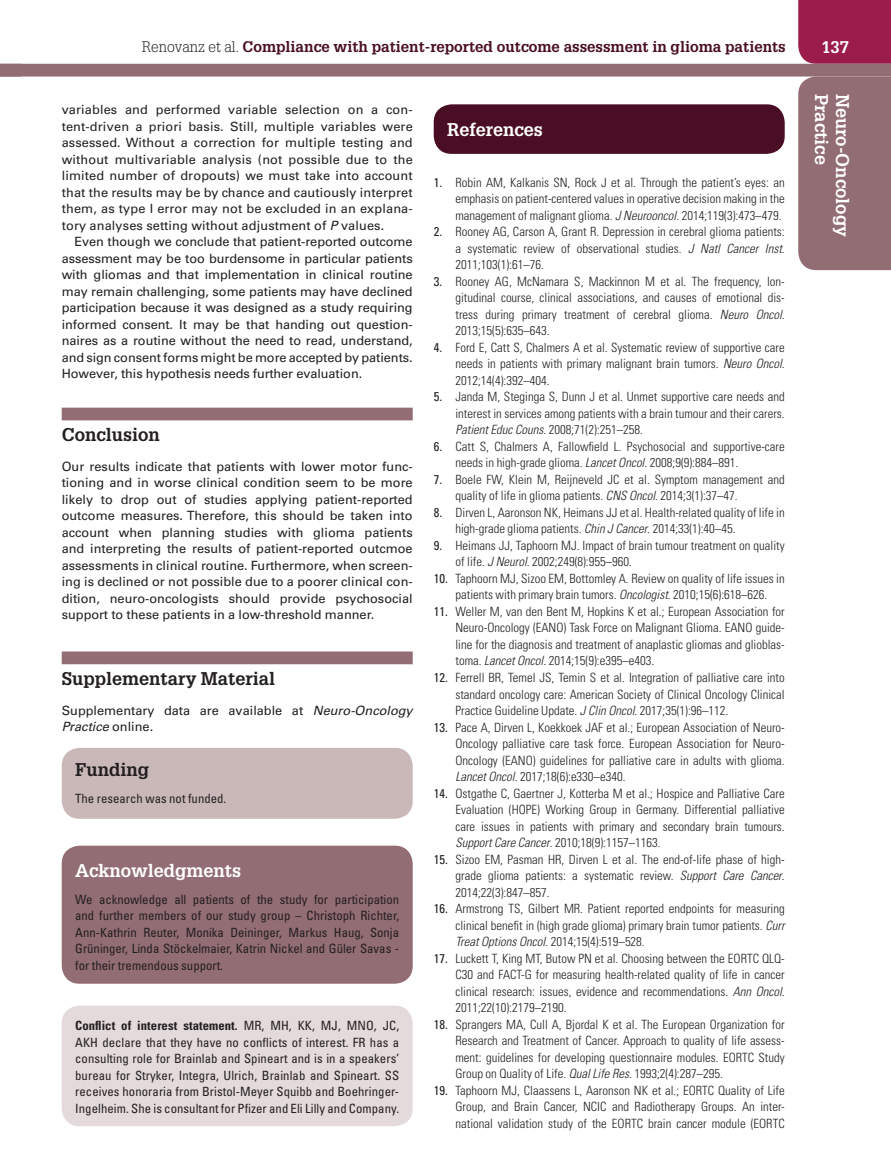
<style>
.page{position:relative;width:891px;height:1175px;background:#fff}
.page>*{position:absolute;margin:0;border:0;box-sizing:border-box;transform-origin:0 0}
.t1{font:700 18px "Glypha LT Std";color:#fff}
.t2{font:700 18px "Glypha LT Std";color:#231f20}
.t3{font:700 16.5px "Glypha LT Std";color:#fff}
.t4{font:700 15px "Glypha LT Std";color:#490e24}
.t5{font:300 condensed 12.75px/16.5px "Univers LT Std";color:#231f20;text-align:justify}
.t6{font:12.75px/16.5px "Univers LT Std";color:#231f20;text-align:justify}
.t7{font:condensed 12.75px/16.5px "Univers LT Std";color:#231f20;text-align:justify}
.s1{font-weight:300;color:#231f20}
.s2{font-style:italic}
.s3{font-weight:400}
.s4{font-weight:700}
</style>
<div class="page">
<div style="left:798px;top:0;width:93px;height:64px;background:#9b1c4b"></div>
<div style="left:0;top:64px;width:891px;height:12px;background:#926d73"></div>
<div style="left:798px;top:76px;width:93px;height:194px;background:#926d73"></div>
<div style="left:62px;top:748px;width:351px;height:70px;background:#cab8b9;border-radius:18px"></div>
<div style="left:62px;top:845px;width:351px;height:138px;background:#926d73;border-radius:18px"></div>
<div style="left:62px;top:407px;width:351px;height:13px;background:#926d73"></div>
<div style="left:62px;top:651px;width:351px;height:13px;background:#926d73"></div>
<div style="left:62px;top:1005px;width:351px;height:121px;background:#e4dadb;border-radius:18px"></div>
<div style="left:434px;top:104px;width:351px;height:50px;background:#490e24;border-radius:18px"></div>
<p class="t4" style="left:142px;top:37px;width:645px"><span class="s1">Renovanz et al.</span> Compliance with patient-reported outcome assessment in glioma patients</p>
<p class="t3" style="left:821px;top:37px;width:29px">137</p>
<h1 class="t1" style="left:833px;top:94px;width:85px;rotate:90deg">Oncology</h1>
<h1 class="t1" style="left:833px;top:94px;width:73px;rotate:90deg">Practice</h1>
<h1 class="t1" style="left:854px;top:94px;width:145px;rotate:90deg">Neuro-Oncology</h1>
<p class="t6" style="left:62px;top:102px;width:353px">variables and performed variable selection on a con&shy;tent-driven a priori basis. Still, multiple variables were assessed. Without a correction for multiple testing and without multivariable analysis (not possible due to the limited number of dropouts) we must take into account that the results may be by chance and cautiously interpret them, as type I error may not be excluded in an explana&shy;tory analyses setting without adjustment of <span class="s2">P</span> values.</p>
<p class="t6" style="left:62px;top:234px;width:353px;text-indent:13px">Even though we conclude that patient-reported outcome assessment may be too burdensome in particular patients with gliomas and that implementation in clinical routine may remain challenging, some patients may have declined participation because it was designed as a study requiring informed consent. It may be that handing out question&shy;naires as a routine without the need to read, understand, and sign consent forms might be more accepted by patients.<br>However, this hypothesis needs further evaluation.</p>
<h1 class="t1" style="left:447px;top:118px;width:97px">References</h1>
<p class="t5" style="left:455px;top:174px;width:331px;text-indent:-22px"><span class="s3">1.</span> Robin AM, Kalkanis SN, Rock J et al. Through the patient’s eyes: an emphasis on patient-centered values in operative decision making in the management of malignant glioma. <span class="s2">J Neurooncol</span>. 2014;119(3):473–479.</p>
<p class="t5" style="left:455px;top:224px;width:331px;text-indent:-22px"><span class="s3">2.</span> Rooney AG, Carson A, Grant R. Depression in cerebral glioma patients: a systematic review of observational studies. <span class="s2">J Natl Cancer Inst</span>.<br>2011;103(1):61–76.</p>
<p class="t5" style="left:455px;top:273px;width:331px;text-indent:-22px"><span class="s3">3.</span> Rooney AG, McNamara S, Mackinnon M et al. The frequency, lon&shy;gitudinal course, clinical associations, and causes of emotional dis&shy;tress during primary treatment of cerebral glioma. <span class="s2">Neuro Oncol</span>.<br>2013;15(5):635–643.</p>
<p class="t5" style="left:455px;top:339px;width:331px;text-indent:-22px"><span class="s3">4.</span> Ford E, Catt S, Chalmers A et al. Systematic review of supportive care needs in patients with primary malignant brain tumors. <span class="s2">Neuro Oncol</span>.<br>2012;14(4):392–404.</p>
<p class="t5" style="left:455px;top:388px;width:331px;text-indent:-22px"><span class="s3">5.</span> Janda M, Steginga S, Dunn J et al. Unmet supportive care needs and interest in services among patients with a brain tumour and their carers.<br><span class="s2">Patient Educ Couns</span>. 2008;71(2):251–258.</p>
<p class="t5" style="left:455px;top:438px;width:331px;text-indent:-22px"><span class="s3">6.</span> Catt S, Chalmers A, Fallowfield L. Psychosocial and supportive-care needs in high-grade glioma. <span class="s2">Lancet Oncol</span>. 2008;9(9):884–891.</p>
<p class="t5" style="left:455px;top:471px;width:331px;text-indent:-22px"><span class="s3">7.</span> Boele FW, Klein M, Reijneveld JC et al. Symptom management and quality of life in glioma patients. <span class="s2">CNS Oncol</span>. 2014;3(1):37–47.</p>
<p class="t5" style="left:455px;top:504px;width:331px;text-indent:-22px"><span class="s3">8.</span> Dirven L, Aaronson NK, Heimans JJ et al. Health-related quality of life in high-grade glioma patients. <span class="s2">Chin J Cancer</span>. 2014;33(1):40–45.</p>
<p class="t5" style="left:455px;top:537px;width:331px;text-indent:-22px"><span class="s3">9.</span> Heimans JJ, Taphoorn MJ. Impact of brain tumour treatment on quality of life. <span class="s2">J Neurol</span>. 2002;249(8):955–960.</p>
<p class="t5" style="left:434px;top:570px;width:353px;text-align:center"><span class="s3">10.</span> Taphoorn MJ, Sizoo EM, Bottomley A. Review on quality of life issues in patients with primary brain tumors. <span class="s2">Oncologist</span>. 2010;15(6):618–626.</p>
<p class="t5" style="left:455px;top:603px;width:331px;text-indent:-22px"><span class="s3">11.</span> Weller M, van den Bent M, Hopkins K et al.; European Association for Neuro-Oncology (EANO) Task Force on Malignant Glioma. EANO guide&shy;line for the diagnosis and treatment of anaplastic gliomas and glioblas&shy;toma. <span class="s2">Lancet Oncol</span>. 2014;15(9):e395–e403.</p>
<p class="t5" style="left:455px;top:669px;width:331px;text-indent:-22px"><span class="s3">12.</span> Ferrell BR, Temel JS, Temin S et al. Integration of palliative care into standard oncology care: American Society of Clinical Oncology Clinical Practice Guideline Update. <span class="s2">J Clin Oncol</span>. 2017;35(1):96–112.</p>
<p class="t5" style="left:455px;top:718px;width:331px;text-indent:-22px"><span class="s3">13.</span> Pace A, Dirven L, Koekkoek JAF et al.; European Association of Neuro-Oncology palliative care task force. European Association for Neuro-Oncology (EANO) guidelines for palliative care in adults with glioma.<br><span class="s2">Lancet Oncol</span>. 2017;18(6):e330–e340.</p>
<p class="t5" style="left:455px;top:784px;width:331px;text-indent:-22px"><span class="s3">14.</span> Ostgathe C, Gaertner J, Kotterba M et al.; Hospice and Palliative Care Evaluation (HOPE) Working Group in Germany. Differential palliative care issues in patients with primary and secondary brain tumours.<br><span class="s2">Support Care Cancer</span>. 2010;18(9):1157–1163.</p>
<p class="t5" style="left:455px;top:850px;width:331px;text-indent:-22px"><span class="s3">15.</span> Sizoo EM, Pasman HR, Dirven L et al. The end-of-life phase of high&shy;grade glioma patients: a systematic review. <span class="s2">Support Care Cancer</span>.<br>2014;22(3):847–857.</p>
<p class="t5" style="left:455px;top:900px;width:331px;text-indent:-22px"><span class="s3">16.</span> Armstrong TS, Gilbert MR. Patient reported endpoints for measuring clinical benefit in (high grade glioma) primary brain tumor patients. <span class="s2">Curr Treat Options Oncol</span>. 2014;15(4):519–528.</p>
<p class="t5" style="left:455px;top:949px;width:331px;text-indent:-22px"><span class="s3">17.</span> Luckett T, King MT, Butow PN et al. Choosing between the EORTC QLQ-C30 and FACT-G for measuring health-related quality of life in cancer clinical research: issues, evidence and recommendations. <span class="s2">Ann Oncol</span>.<br>2011;22(10):2179–2190.</p>
<p class="t5" style="left:455px;top:1015px;width:331px;text-indent:-22px"><span class="s3">18.</span> Sprangers MA, Cull A, Bjordal K et al. The European Organization for Research and Treatment of Cancer. Approach to quality of life assess&shy;ment: guidelines for developing questionnaire modules. EORTC Study Group on Quality of Life. <span class="s2">Qual Life Res</span>. 1993;2(4):287–295.</p>
<p class="t5" style="left:455px;top:1081px;width:331px;text-indent:-22px"><span class="s3">19.</span> Taphoorn MJ, Claassens L, Aaronson NK et al.; EORTC Quality of Life Group, and Brain Cancer, NCIC and Radiotherapy Groups. An inter&shy;national validation study of the EORTC brain cancer module (EORTC</p>
<h1 class="t2" style="left:62px;top:424px;width:100px">Conclusion</h1>
<p class="t6" style="left:62px;top:458px;width:353px">Our results indicate that patients with lower motor func&shy;tioning and in worse clinical condition seem to be more likely to drop out of studies applying patient-reported outcome measures. Therefore, this should be taken into account when planning studies with glioma patients and interpreting the results of patient-reported outcmoe assessments in clinical routine. Furthermore, when screen&shy;ing is declined or not possible due to a poorer clinical con&shy;dition, neuro-oncologists should provide psychosocial support to these patients in a low-threshold manner.</p>
<h1 class="t2" style="left:62px;top:667px;width:215px">Supplementary Material</h1>
<p class="t6" style="left:62px;top:702px;width:352px">Supplementary data are available at <span class="s2">Neuro-Oncology<br>Practice</span> online.</p>
<h1 class="t2" style="left:75px;top:758px;width:76px">Funding</h1>
<p class="t7" style="left:75px;top:790px;width:153px">The research was not funded.</p>
<h1 class="t1" style="left:75px;top:859px;width:168px">Acknowledgments</h1>
<p class="t7" style="left:75px;top:890px;width:326px">We acknowledge all patients of the study for participation and further members of our study group – Christoph Richter, Ann-Kathrin Reuter, Monika Deininger, Markus Haug, Sonja Grüninger, Linda Stöckelmaier, Katrin Nickel and Güler Savas - for their tremendous support.</p>
<p class="t7" style="left:75px;top:1017px;width:326px"><span class="s4">Conflict of interest statement.</span> MR, MH, KK, MJ, MNO, JC, AKH declare that they have no conflicts of interest. FR has a consulting role for Brainlab and Spineart and is in a speakers’ bureau for Stryker, Integra, Ulrich, Brainlab and Spineart. SS receives honoraria from Bristol-Meyer Squibb and Boehringer-Ingelheim. She is consultant for Pfizer and Eli Lilly and Company.</p>
</div>
